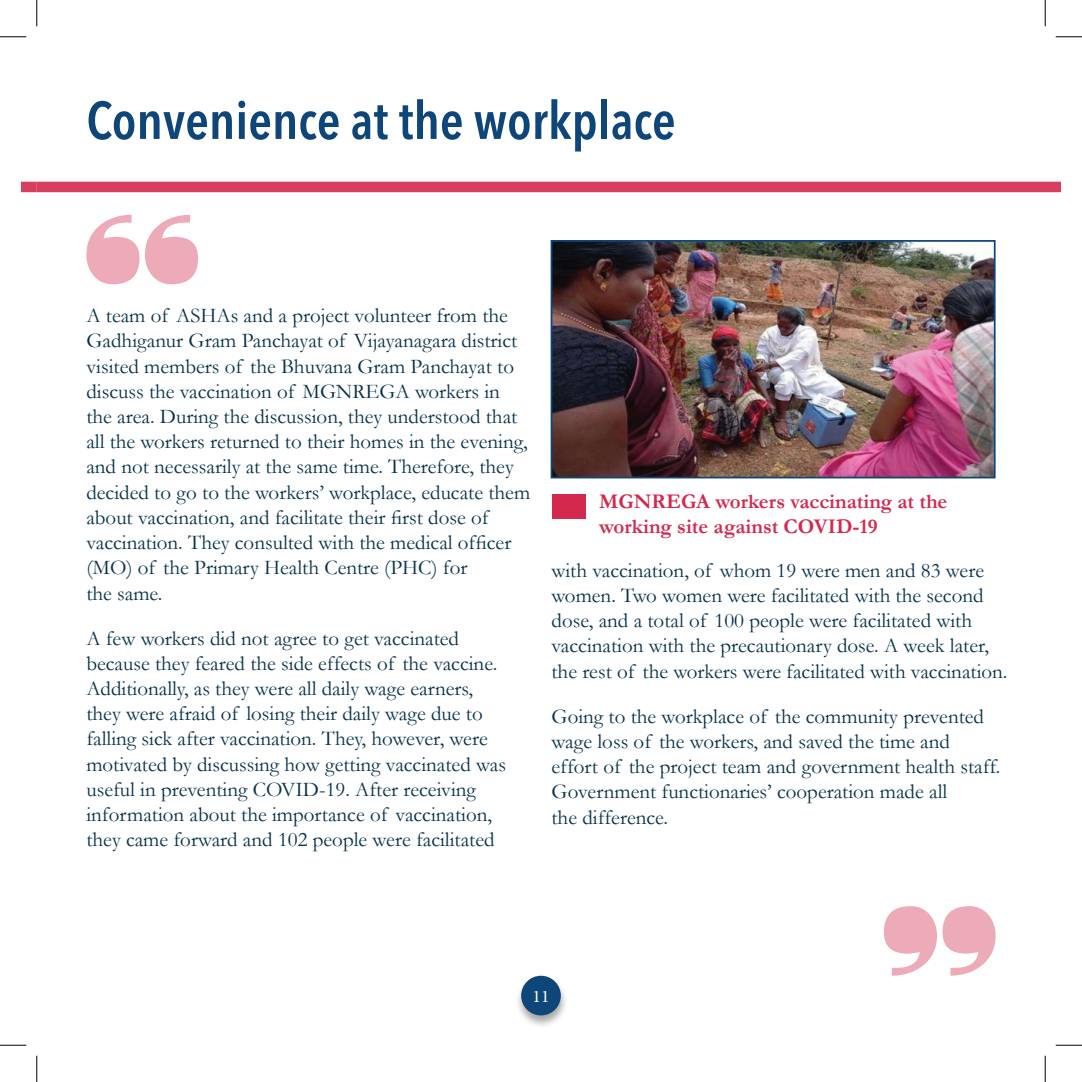
<style>
.page{position:relative;width:1082px;height:1082px;background:#fff}
.page>*{position:absolute;margin:0;border:0;box-sizing:border-box;transform-origin:0 0}
.t1{font:600 52.5px "Avenir Next Condensed";color:#0f467a}
.t2{font:21px/25.2px "Garamond";color:#053149}
.t3{font:700 21px/25.2px "Garamond";color:#d3294d}
.t4{font:17.5px "Minion Pro";color:#fff}
</style>
<div class="page">
<div style="left:515px;top:975px;width:54px;height:53px;background:#231f20;opacity:.4"></div>
<div style="left:521px;top:975px;width:40px;height:40px;background:#0f467a;border-radius:50%"></div>
<div style="left:22px;top:182px;width:15px;height:10px;background:#d73e5f"></div>
<div style="left:551px;top:494px;width:34px;height:25px;background:#d3294d"></div>
<img style="left:553px;top:243px;width:439px;height:232px">
<div style="left:550px;top:240px;width:445px;height:238px;border:2px solid #0f467a"></div>
<div style="left:37px;top:182px;width:1023px;height:10px;background:#d73e5f"></div>
<svg style="left:86px;top:215px;width:112px;height:69px"></svg>
<svg style="left:884px;top:906px;width:111px;height:69px"></svg>
<svg style="left:0;top:36px;width:26px;height:1px"></svg>
<svg style="left:1055px;top:36px;width:27px;height:1px"></svg>
<svg style="left:0;top:1044px;width:26px;height:1px"></svg>
<svg style="left:1055px;top:1044px;width:27px;height:1px"></svg>
<svg style="left:36px;top:0;width:1px;height:26px"></svg>
<svg style="left:36px;top:1055px;width:1px;height:27px"></svg>
<svg style="left:1044px;top:0;width:1px;height:26px"></svg>
<svg style="left:1044px;top:1055px;width:1px;height:27px"></svg>
<h1 class="t1" style="left:86px;top:75px;width:590px">Convenience at the workplace</h1>
<p class="t2" style="left:86px;top:302px;width:445px">A team of ASHAs and a project volunteer from the Gadhiganur Gram Panchayat of Vijayanagara district visited members of the Bhuvana Gram Panchayat to discuss the vaccination of MGNREGA workers in the area. During the discussion, they understood that all the workers returned to their homes in the evening, and not necessarily at the same time. Therefore, they decided to go to the workers’ workplace, educate them about vaccination, and facilitate their first dose of vaccination. They consulted with the medical officer (MO) of the Primary Health Centre (PHC) for<br>the same.</p>
<p class="t2" style="left:86px;top:625px;width:421px">A few workers did not agree to get vaccinated because they feared the side effects of the vaccine.<br>Additionally, as they were all daily wage earners, they were afraid of losing their daily wage due to falling sick after vaccination. They, however, were motivated by discussing how getting vaccinated was useful in preventing COVID-19. After receiving information about the importance of vaccination, they came forward and 102 people were facilitated</p>
<p class="t3" style="left:599px;top:489px;width:350px">MGNREGA workers vaccinating at the working site against COVID-19</p>
<p class="t2" style="left:551px;top:557px;width:457px">with vaccination, of whom 19 were men and 83 were women. Two women were facilitated with the second dose, and a total of 100 people were facilitated with vaccination with the precautionary dose. A week later, the rest of the workers were facilitated with vaccination.</p>
<p class="t2" style="left:551px;top:703px;width:450px">Going to the workplace of the community prevented wage loss of the workers, and saved the time and effort of the project team and government health staff.<br>Government functionaries’ cooperation made all<br>the difference.</p>
<p class="t4" style="left:532px;top:984px;width:18px">11</p>
</div>
